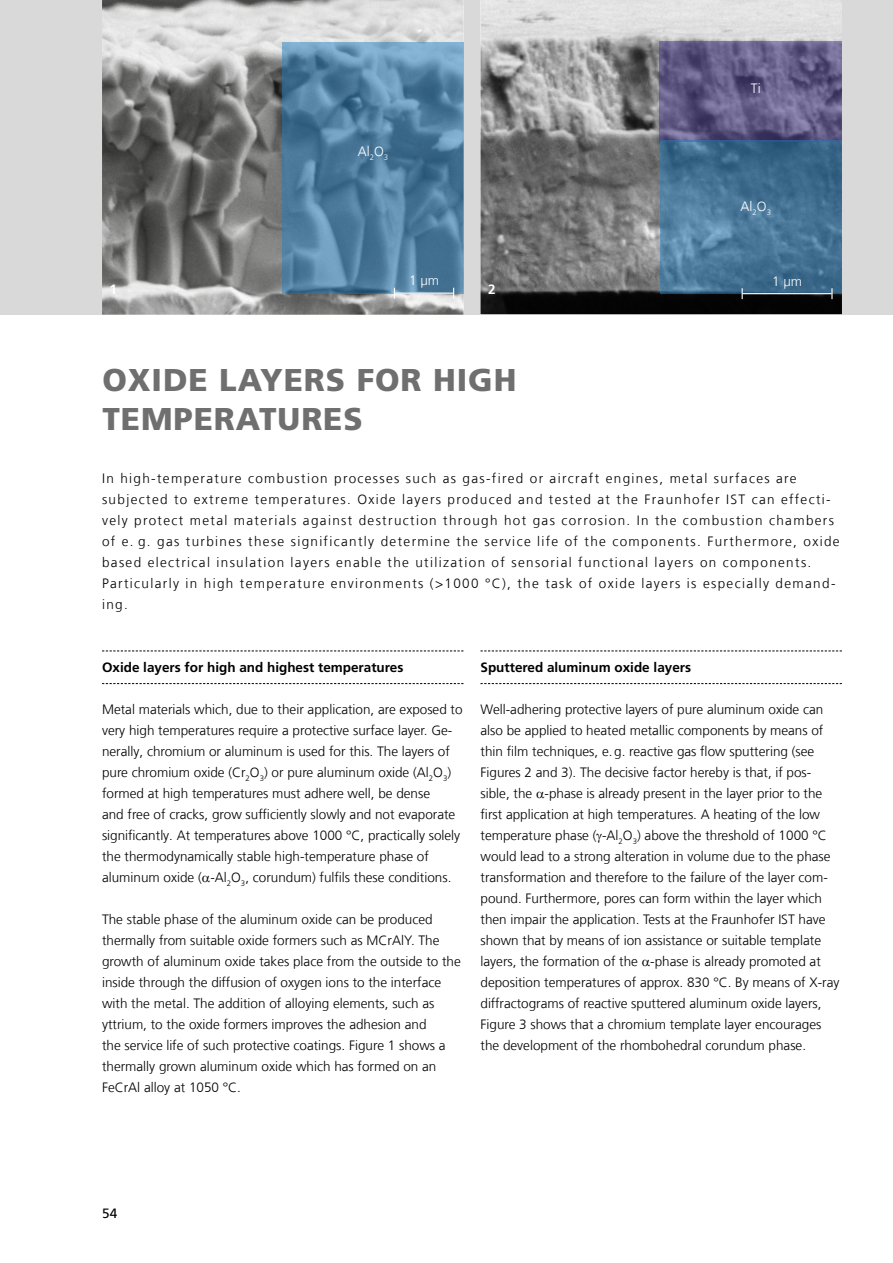
<style>
.page{position:relative;width:893px;height:1263px;background:#fff}
.page>*{position:absolute;margin:0;border:0;box-sizing:border-box;transform-origin:0 0}
.t1{font:900 31.5px/39px "Frutiger LT Com";letter-spacing:.03em;color:#706f6f}
.t2{font:300 13.5px/21px "Frutiger LT Com";color:#000}
.t3{font:300 13.5px/21px "Frutiger LT Com";letter-spacing:.1em;color:#000}
.t4{font:700 13.5px "Frutiger LT Com";color:#000}
.t5{font:300 13.5px "Frutiger LT Com";color:#fff}
.t6{font:700 13.5px "Frutiger LT Com";color:#fff}
.t7{font:13.5px "Frutiger LT Com";color:#000}
</style>
<div class="page">
<div style="left:0;top:0;width:893px;height:315px;background:#d9d9d9"></div>
<img style="left:480px;top:0;width:362px;height:314px">
<img style="left:102px;top:0;width:361px;height:315px">
<svg style="left:102px;top:650px;width:361px;height:1px"></svg>
<svg style="left:102px;top:683px;width:361px;height:1px"></svg>
<svg style="left:480px;top:650px;width:362px;height:1px"></svg>
<svg style="left:480px;top:683px;width:362px;height:1px"></svg>
<svg style="left:660px;top:41px;width:182px;height:100px;background:#635c86"></svg>
<svg style="left:661px;top:140px;width:181px;height:154px;background:#457294"></svg>
<svg style="left:282px;top:43px;width:181px;height:251px;background:#5380a1"></svg>
<hr style="left:394px;top:293px;width:60px;height:1px;background:#fff">
<hr style="left:742px;top:293px;width:90px;height:1px;background:#fff">
<p class="t5" style="left:358px;top:143px;width:32px">Al<sub>2</sub>O<sub>3</sub></p>
<p class="t5" style="left:751px;top:81px;width:12px">Ti</p>
<p class="t5" style="left:741px;top:198px;width:32px">Al<sub>2</sub>O<sub>3</sub></p>
<p class="t5" style="left:409px;top:273px;width:32px">1 µm</p>
<p class="t5" style="left:772px;top:273px;width:32px">1 µm</p>
<p class="t6" style="left:110px;top:281px;width:9px">1</p>
<p class="t6" style="left:488px;top:281px;width:9px">2</p>
<p class="t1" style="left:102px;top:360px;width:416px">OXIDE LAYERS FOR HIGH<br>TEMPERATURES</p>
<p class="t3" style="left:102px;top:468px;width:739px">In high-temperature combustion processes such as gas-fired or aircraft engines, metal surfaces are subjected to extreme temperatures. Oxide layers produced and tested at the Fraunhofer IST can effecti&shy;vely protect metal materials against destruction through hot gas corrosion. In the combustion chambers of e. g. gas turbines these significantly determine the service life of the components. Furthermore, oxide based electrical insulation layers enable the utilization of sensorial functional layers on components.<br>Particularly in high temperature environments (&gt;1000 °C), the task of oxide layers is especially demand&shy;ing.</p>
<p class="t4" style="left:102px;top:659px;width:303px">Oxide layers for high and highest temperatures</p>
<p class="t2" style="left:102px;top:699px;width:362px">Metal materials which, due to their application, are exposed to very high temperatures require a protective surface layer. Ge&shy;nerally, chromium or aluminum is used for this. The layers of pure chromium oxide (Cr<sub>2</sub>O<sub>3</sub>) or pure aluminum oxide (Al<sub>2</sub>O<sub>3</sub>) formed at high temperatures must adhere well, be dense<br>and free of cracks, grow sufficiently slowly and not evaporate significantly. At temperatures above 1000 °C, practically solely the thermodynamically stable high-temperature phase of aluminum oxide ( -Al<sub>2</sub>O<sub>3</sub>, corundum) fulfils these conditions.</p>
<p class="t2" style="left:102px;top:909px;width:360px">The stable phase of the aluminum oxide can be produced thermally from suitable oxide formers such as MCrAlY. The growth of aluminum oxide takes place from the outside to the inside through the diffusion of oxygen ions to the interface with the metal. The addition of alloying elements, such as yttrium, to the oxide formers improves the adhesion and<br>the service life of such protective coatings. Figure 1 shows a thermally grown aluminum oxide which has formed on an FeCrAl alloy at 1050 °C.</p>
<p class="t4" style="left:480px;top:659px;width:212px">Sputtered aluminum oxide layers</p>
<p class="t2" style="left:480px;top:699px;width:360px">Well-adhering protective layers of pure aluminum oxide can also be applied to heated metallic components by means of thin film techniques, e.g. reactive gas flow sputtering (see Figures 2 and 3). The decisive factor hereby is that, if pos&shy;sible, the -phase is already present in the layer prior to the first application at high temperatures. A heating of the low temperature phase ( -Al<sub>2</sub>O<sub>3</sub>) above the threshold of 1000 °C would lead to a strong alteration in volume due to the phase transformation and therefore to the failure of the layer com&shy;pound. Furthermore, pores can form within the layer which then impair the application. Tests at the Fraunhofer IST have shown that by means of ion assistance or suitable template layers, the formation of the -phase is already promoted at deposition temperatures of approx. 830 °C. By means of X-ray diffractograms of reactive sputtered aluminum oxide layers, Figure 3 shows that a chromium template layer encourages the development of the rhombohedral corundum phase.</p>
<p class="t7" style="left:102px;top:1205px;width:17px">54</p>
</div>
